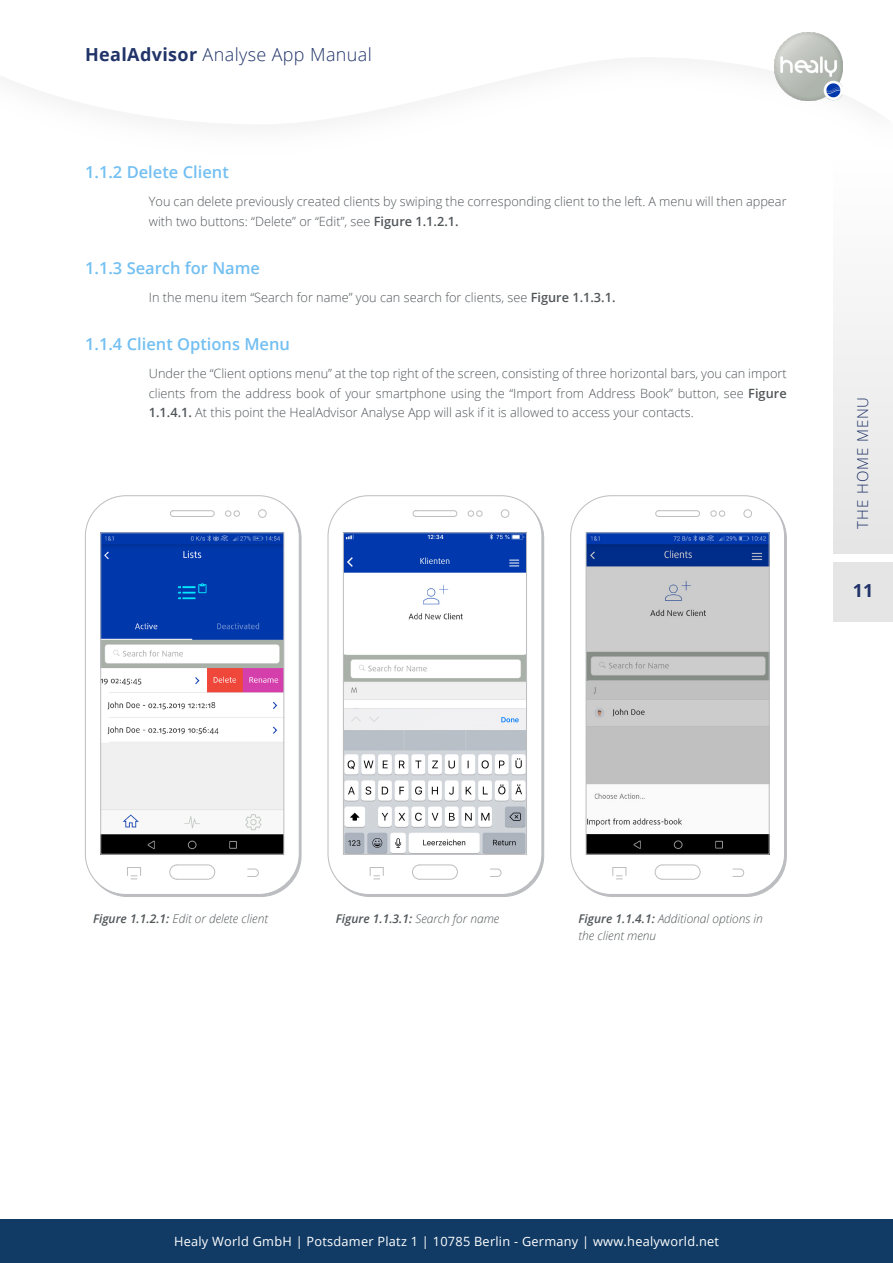
<style>
.page{position:relative;width:893px;height:1263px;background:#fff}
.page>*{position:absolute;margin:0;border:0;box-sizing:border-box;transform-origin:0 0}
.t1{font:300 18px "Open Sans";letter-spacing:.02em;color:#213369}
.t2{font:700 18px "Open Sans";color:#213369}
.B_Ü3{font:600 16.5px "Open Sans";color:#73bff2}
.t3{font:300 15px "Open Sans";letter-spacing:.06em;color:#213369}
.B_Fließtext{font:300 12.75px/19.5px "Open Sans";color:#515659}
.t4{font:12.75px "Open Sans";letter-spacing:.02em;color:#fff}
.B_BU_small_kursiv{font:italic 300 12px/16.5px "Open Sans";color:#515659}
.B_BU_small_kursiv-2{font:italic 600 12px "Open Sans";color:#515659}
.s1{font-weight:700}
.s2{font-weight:600}
.s3{font-weight:300}
</style>
<div class="page">
<div style="left:833px;top:161px;width:60px;height:392px;background:linear-gradient(to right,#f1f1f1,#f1f1f1)"></div>
<div style="left:833px;top:562px;width:60px;height:59px;background:#e4e5e4"></div>
<svg style="left:4px;top:58px;width:867px;height:66px"></svg>
<img style="left:774px;top:32px;width:69px;height:69px">
<div style="left:0;top:1219px;width:893px;height:44px;background:#113b65"></div>
<div style="left:570px;top:495px;width:215px;height:400px;border:1px solid #bcbdc0;border-radius:41px"></div>
<div style="left:744px;top:509px;width:8px;height:9px;border:1px solid #bcbdc0;border-radius:50%"></div>
<svg style="left:654px;top:864px;width:47px;height:16px"></svg>
<svg style="left:655px;top:510px;width:45px;height:7px"></svg>
<svg style="left:710px;top:510px;width:15px;height:7px"></svg>
<svg style="left:732px;top:868px;width:12px;height:9px"></svg>
<div style="left:612px;top:867px;width:14px;height:9px;border:1px solid #bcbdc0"></div>
<svg style="left:616px;top:875px;width:7px;height:4px"></svg>
<img style="left:588px;top:534px;width:179px;height:318px">
<div style="left:586px;top:532px;width:183px;height:322px;border:1px solid #bcbdc0"></div>
<div style="left:328px;top:495px;width:214px;height:400px;border:1px solid #bcbdc0;border-radius:41px"></div>
<div style="left:501px;top:509px;width:8px;height:9px;border:1px solid #bcbdc0;border-radius:50%"></div>
<svg style="left:412px;top:864px;width:46px;height:16px"></svg>
<svg style="left:412px;top:510px;width:45px;height:7px"></svg>
<svg style="left:468px;top:510px;width:15px;height:7px"></svg>
<svg style="left:490px;top:868px;width:12px;height:9px"></svg>
<div style="left:370px;top:867px;width:14px;height:9px;border:1px solid #bcbdc0"></div>
<svg style="left:373px;top:875px;width:7px;height:4px"></svg>
<img style="left:345px;top:534px;width:180px;height:318px">
<div style="left:343px;top:532px;width:184px;height:322px;border:1px solid #bcbdc0"></div>
<img style="left:347px;top:581px;width:176px;height:99px">
<div style="left:85px;top:495px;width:215px;height:400px;border:1px solid #bcbdc0;border-radius:41px"></div>
<div style="left:258px;top:509px;width:8px;height:9px;border:1px solid #bcbdc0;border-radius:50%"></div>
<svg style="left:169px;top:864px;width:46px;height:16px"></svg>
<svg style="left:170px;top:510px;width:45px;height:7px"></svg>
<svg style="left:225px;top:510px;width:15px;height:7px"></svg>
<svg style="left:247px;top:868px;width:12px;height:9px"></svg>
<div style="left:127px;top:867px;width:14px;height:9px;border:1px solid #bcbdc0"></div>
<svg style="left:131px;top:875px;width:6px;height:4px"></svg>
<img style="left:102px;top:534px;width:180px;height:318px">
<div style="left:100px;top:532px;width:184px;height:322px;border:1px solid #bcbdc0"></div>
<h1 class="t1" style="left:85px;top:43px;width:288px"><span class="s1">HealAdvisor</span> Analyse App Manual</h1>
<p class="B_Ü3" style="left:85px;top:161px;width:145px">1.1.2 Delete Client</p>
<p class="B_Fließtext" style="left:149px;top:192px;width:639px">You can delete previously created clients by swiping the corresponding client to the left. A menu will then appear with two buttons: “Delete” or “Edit”, see <span class="s2">Figure 1.1.2.1.</span></p>
<p class="B_Ü3" style="left:85px;top:257px;width:177px">1.1.3 Search for Name</p>
<p class="B_Fließtext" style="left:149px;top:287px;width:468px">In the menu item “Search for name” you can search for clients, see <span class="s2">Figure 1.1.3.1.</span></p>
<p class="B_Ü3" style="left:85px;top:333px;width:206px">1.1.4 Client Options Menu</p>
<p class="B_Fließtext" style="left:149px;top:363px;width:639px;text-align:justify">Under the “Client options menu” at the top right of the screen, consisting of three horizontal bars, you can import clients from the address book of your smartphone using the “Import from Address Book” button, see <span class="s2">Figure 1.1.4.1.</span> At this point the HealAdvisor Analyse App will ask if it is allowed to access your contacts.</p>
<p class="t3" style="left:852px;top:529px;width:133px;rotate:-90deg">THE HOME MENU</p>
<h1 class="t2" style="left:853px;top:578px;width:22px">11</h1>
<p class="B_BU_small_kursiv" style="left:93px;top:910px;width:176px"><span class="s2">Figure 1.1.2.1:</span> Edit or delete client</p>
<p class="B_BU_small_kursiv-2" style="left:336px;top:910px;width:165px">Figure 1.1.3.1: <span class="s3">Search for name</span></p>
<p class="B_BU_small_kursiv" style="left:579px;top:910px;width:186px"><span class="s2">Figure 1.1.4.1:</span> Additional options in the client menu</p>
<p class="t4" style="left:174px;top:1233px;width:546px">Healy World GmbH | Potsdamer Platz 1 | 10785 Berlin - Germany | www.healyworld.net</p>
</div>
